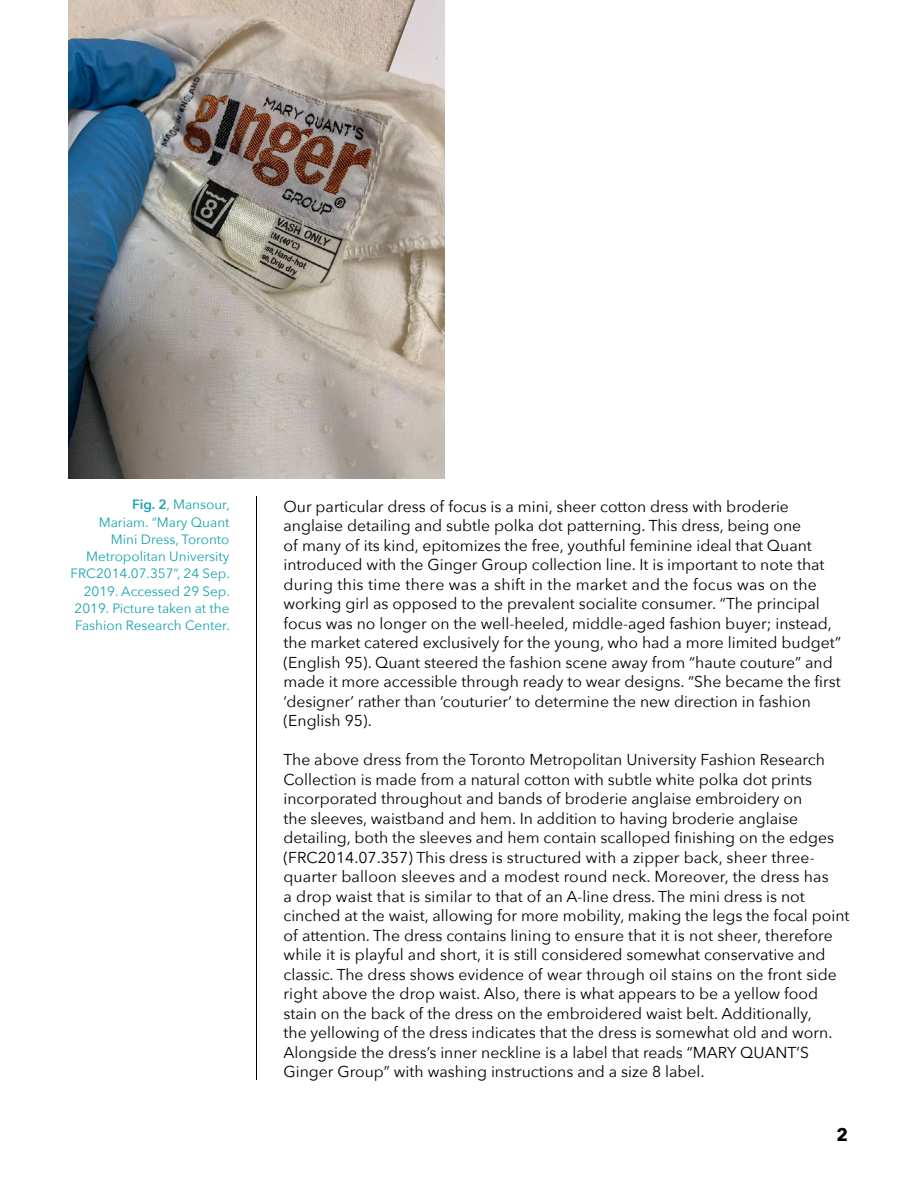
<style>
.page{position:relative;width:918px;height:1188px;background:#fff}
.page>*{position:absolute;margin:0;border:0;box-sizing:border-box;transform-origin:0 0}
.t1{font:700 18px "Avenir Next";color:#000}
.t2{font:15.75px/19.5px "Avenir Next";color:#000}
.t3{font:13.5px/17.2px "Avenir Next";color:#19a3ac;text-align:right}
.s1{font-weight:600}
</style>
<div class="page">
<hr style="left:256px;top:496px;width:1px;height:584px;background:#000">
<img style="left:69px;top:0;width:375px;height:479px">
<p class="t3" style="left:71px;top:496px;width:161px"><span class="s1">Fig. 2</span>, Mansour,<br>Mariam. “Mary Quant<br>Mini Dress, Toronto<br>Metropolitan University<br>FRC2014.07.357”, 24 Sep.<br>2019. Accessed 29 Sep.<br>2019. Picture taken at the<br>Fashion Research Center.</p>
<p class="t2" style="left:284px;top:496px;width:559px">Our particular dress of focus is a mini, sheer cotton dress with broderie anglaise detailing and subtle polka dot patterning. This dress, being one<br>of many of its kind, epitomizes the free, youthful feminine ideal that Quant introduced with the Ginger Group collection line. It is important to note that during this time there was a shift in the market and the focus was on the working girl as opposed to the prevalent socialite consumer. “The principal focus was no longer on the well-heeled, middle-aged fashion buyer; instead, the market catered exclusively for the young, who had a more limited budget” (English 95). Quant steered the fashion scene away from “haute couture” and</p>
<p class="t2" style="left:284px;top:671px;width:559px">made it more accessible through ready to wear designs. “She became the first</p>
<p class="t2" style="left:284px;top:691px;width:529px">‘designer’ rather than ‘couturier’ to determine the new direction in fashion (English 95).</p>
<p class="t2" style="left:284px;top:749px;width:543px">The above dress from the Toronto Metropolitan University Fashion Research Collection is made from a natural cotton with subtle white polka dot prints incorporated throughout and bands of broderie anglaise embroidery on the sleeves, waistband and hem. In addition to having broderie anglaise</p>
<p class="t2" style="left:284px;top:827px;width:552px">detailing, both the sleeves and hem contain scalloped finishing on the edges</p>
<p class="t2" style="left:284px;top:847px;width:568px">(FRC2014.07.357) This dress is structured with a zipper back, sheer three&shy;quarter balloon sleeves and a modest round neck. Moreover, the dress has<br>a drop waist that is similar to that of an A-line dress. The mini dress is not cinched at the waist, allowing for more mobility, making the legs the focal point of attention. The dress contains lining to ensure that it is not sheer, therefore while it is playful and short, it is still considered somewhat conservative and classic. The dress shows evidence of wear through oil stains on the front side right above the drop waist. Also, there is what appears to be a yellow food stain on the back of the dress on the embroidered waist belt. Additionally,<br>the yellowing of the dress indicates that the dress is somewhat old and worn.<br>Alongside the dress’s inner neckline is a label that reads “MARY QUANT’S Ginger Group” with washing instructions and a size 8 label.</p>
<p class="t1" style="left:836px;top:1119px;width:13px">2</p>
</div>
